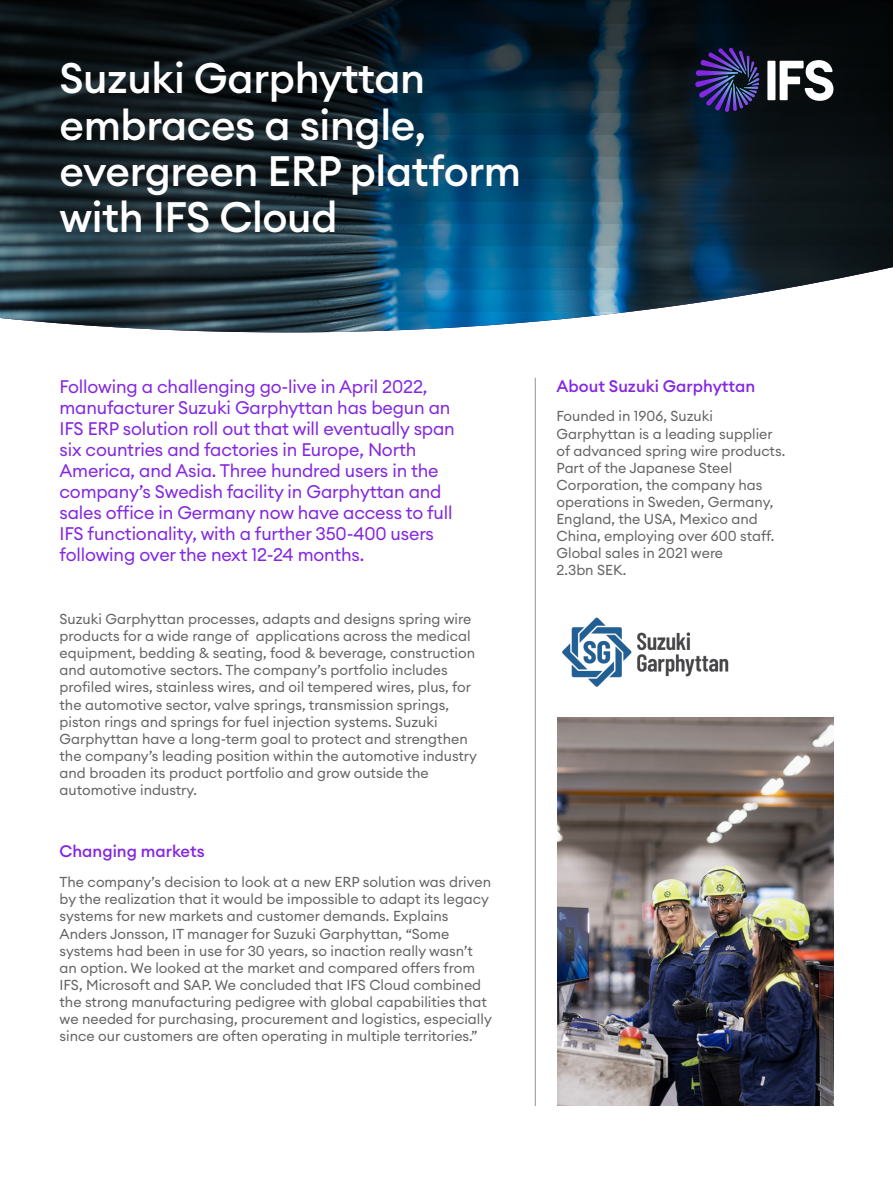
<style>
.page{position:relative;width:893px;height:1191px;background:#fff}
.page>*{position:absolute;margin:0;border:0;box-sizing:border-box;transform-origin:0 0}
.t1{font:500 42px/46.2px "Euclid Circular A";letter-spacing:-.01em;color:#fff}
.t2{font:18px/21px "Euclid Circular A";letter-spacing:-.01em;color:#8427e2}
.t3{font:500 16.5px "Euclid Circular A";color:#8427e2}
.t4{font:14.25px/17.1px "Euclid Circular A";color:#656565}
</style>
<div class="page">
<svg style="left:0;top:0;width:893px;height:332px;background:#1d3644"></svg>
<svg style="left:767px;top:60px;width:66px;height:41px"></svg>
<svg style="left:695px;top:48px;width:65px;height:63px;background:#312b65"></svg>
<hr style="left:535px;top:378px;width:1px;height:728px;background:#919191">
<img style="left:562px;top:617px;width:167px;height:69px">
<img style="left:557px;top:717px;width:276px;height:389px">
<h1 class="t1" style="left:60px;top:55px;width:463px">Suzuki Garphyttan embraces a single, evergreen ERP platform with IFS Cloud</h1>
<p class="t2" style="left:60px;top:376px;width:397px">Following a challenging go-live in April 2022, manufacturer Suzuki Garphyttan has begun an IFS ERP solution roll out that will eventually span six countries and factories in Europe, North America, and Asia. Three hundred users in the company’s Swedish facility in Garphyttan and sales office in Germany now have access to full IFS functionality, with a further 350-400 users following over the next 12-24 months.</p>
<p class="t4" style="left:60px;top:610px;width:419px">Suzuki Garphyttan processes, adapts and designs spring wire products for a wide range of applications across the medical equipment, bedding &amp; seating, food &amp; beverage, construction and automotive sectors. The company’s portfolio includes profiled wires, stainless wires, and oil tempered wires, plus, for the automotive sector, valve springs, transmission springs, piston rings and springs for fuel injection systems. Suzuki Garphyttan have a long-term goal to protect and strengthen the company’s leading position within the automotive industry and broaden its product portfolio and grow outside the automotive industry.</p>
<p class="t3" style="left:60px;top:841px;width:147px">Changing markets</p>
<p class="t4" style="left:60px;top:873px;width:434px">The company’s decision to look at a new ERP solution was driven by the realization that it would be impossible to adapt its legacy systems for new markets and customer demands. Explains Anders Jonsson, IT manager for Suzuki Garphyttan, “Some systems had been in use for 30 years, so inaction really wasn’t an option. We looked at the market and compared offers from IFS, Microsoft and SAP. We concluded that IFS Cloud combined the strong manufacturing pedigree with global capabilities that we needed for purchasing, procurement and logistics, especially since our customers are often operating in multiple territories.”</p>
<p class="t3" style="left:556px;top:375px;width:200px">About Suzuki Garphyttan</p>
<p class="t4" style="left:556px;top:408px;width:230px">Founded in 1906, Suzuki<br>Garphyttan is a leading supplier of advanced spring wire products.<br>Part of the Japanese Steel<br>Corporation, the company has operations in Sweden, Germany,<br>England, the USA, Mexico and<br>China, employing over 600 staff.<br>Global sales in 2021 were<br>2.3bn SEK.</p>
</div>
